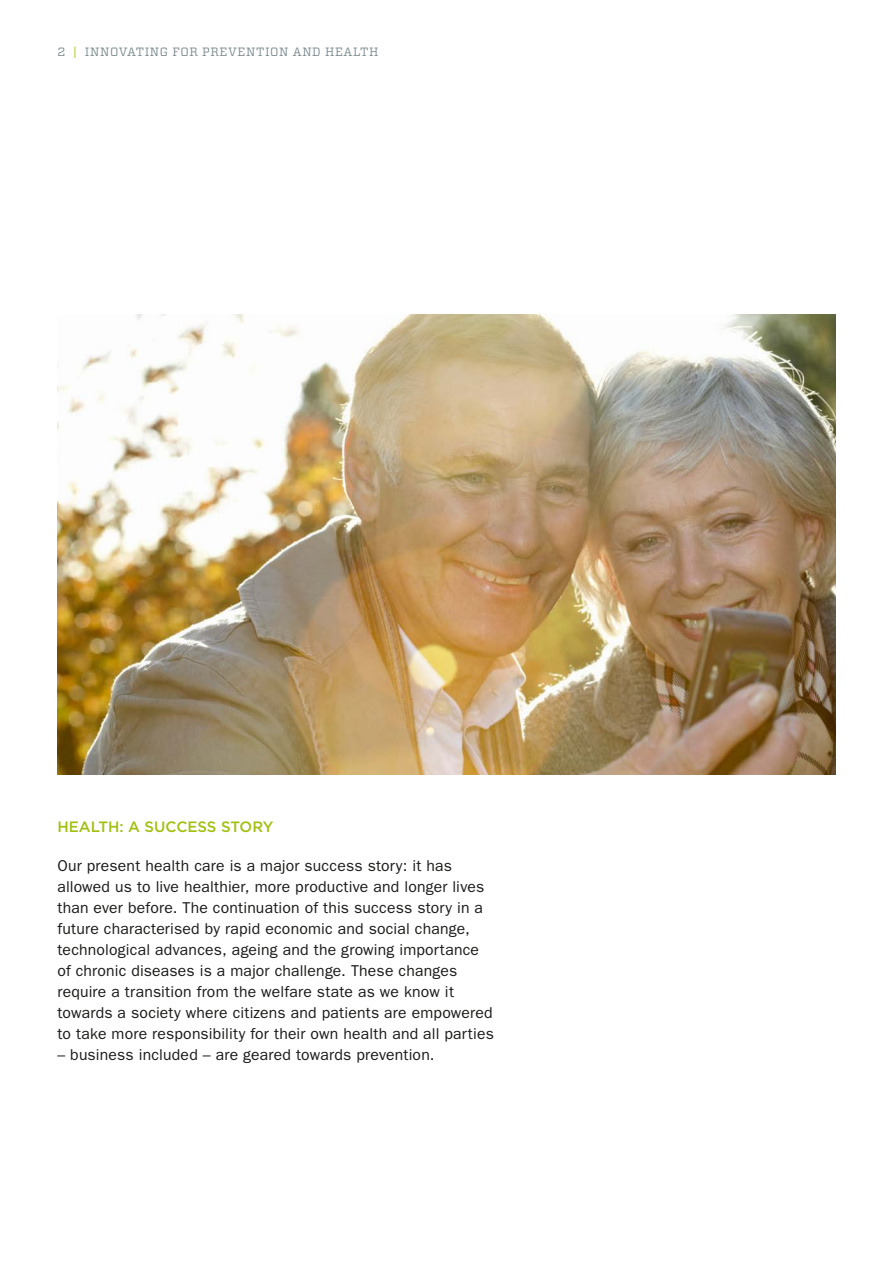
<style>
.page{position:relative;width:893px;height:1263px;background:#fff}
.page>*{position:absolute;margin:0;border:0;box-sizing:border-box;transform-origin:0 0}
.t1{font:15.75px/21px "ITC Franklin Gothic Std";letter-spacing:.01em;color:#1a1a18}
.t2{font:500 15px "Gotham";color:#a1c010}
.t3{font:12px "Vitesse";letter-spacing:.05em;color:#7a888c}
.s1{color:#a1c010}
</style>
<div class="page">
<img style="left:57px;top:315px;width:779px;height:459px">
<p class="t3" style="left:57px;top:43px;width:323px">2 <span class="s1">|</span> INNOVATING FOR PREVENTION AND HEALTH</p>
<p class="t2" style="left:57px;top:818px;width:218px">HEALTH: A SUCCESS STORY</p>
<p class="t1" style="left:57px;top:855px;width:438px">Our present health care is a major success story: it has allowed us to live healthier, more productive and longer lives than ever before. The continuation of this success story in a future characterised by rapid economic and social change, technological advances, ageing and the growing importance of chronic diseases is a major challenge. These changes require a transition from the welfare state as we know it towards a society where citizens and patients are empowered to take more responsibility for their own health and all parties</p>
<p class="t1" style="left:57px;top:1044px;width:379px">– business included – are geared towards prevention.</p>
</div>
